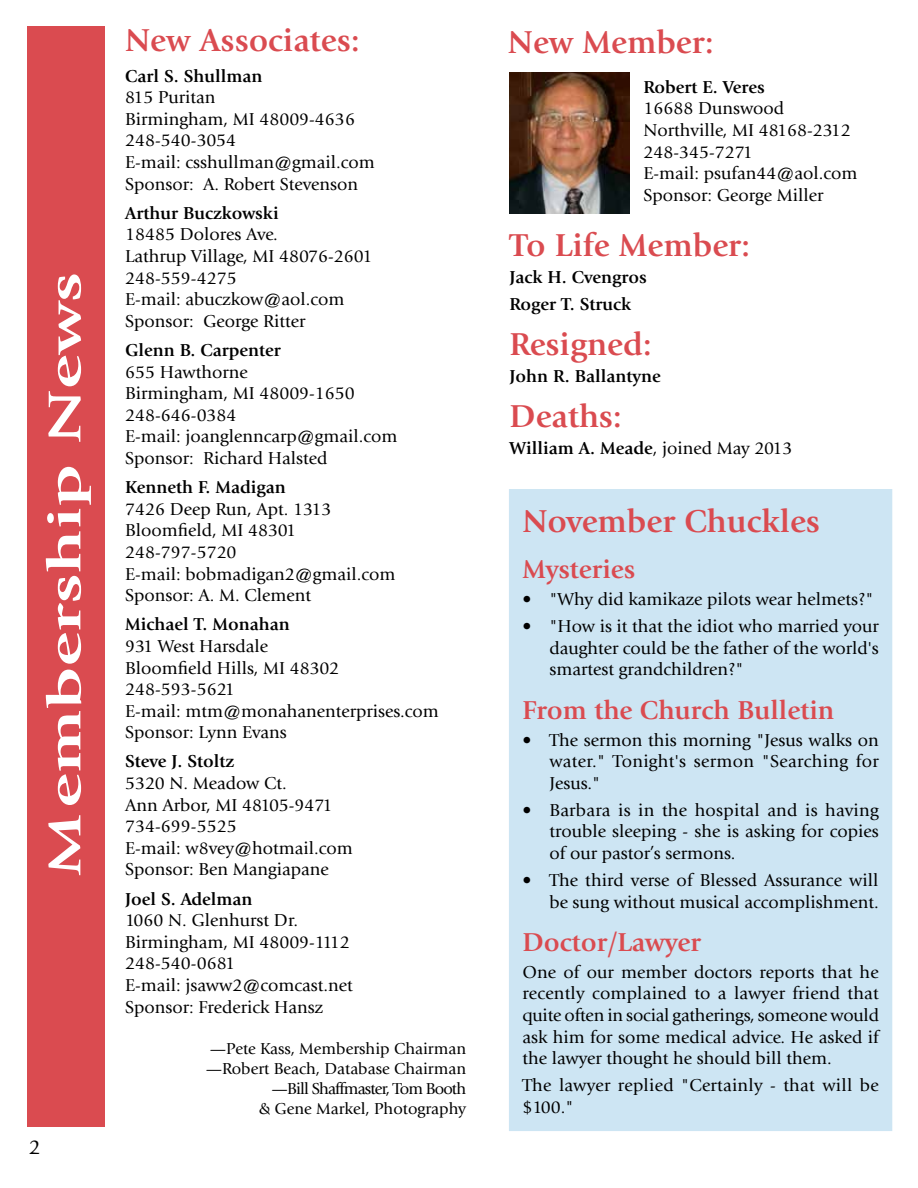
<style>
.page{position:relative;width:918px;height:1188px;background:#fff}
.page>*{position:absolute;margin:0;border:0;box-sizing:border-box;transform-origin:0 0}
.t1{font:700 48px "Giovanni";color:#fff;scale:1.5 1}
.t2{font:700 33px "Giovanni";color:#da4b50}
.t3{font:700 27px "Giovanni";color:#da4b50}
.t4{font:21px "Giovanni";color:#000}
.t5{font:18px/21.6px "Giovanni";color:#000}
.t6{font:700 18px/27px "Giovanni";color:#000}
.t7{font:16.5px/19.8px "Giovanni";color:#000;text-align:right}
.s1{font-weight:400}
</style>
<div class="page">
<div style="left:27px;top:26px;width:78px;height:1101px;background:#da4b50"></div>
<img style="left:510px;top:72px;width:120px;height:141px">
<div style="left:510px;top:490px;width:382px;height:640px;background:#cde5f3"></div>
<h1 class="t1" style="left:37px;top:876px;width:404px;rotate:-90deg">Membership News</h1>
<p class="t4" style="left:29px;top:1135px;width:13px">2</p>
<h2 class="t2" style="left:125px;top:21px;width:236px">New Associates:</h2>
<p class="t6" style="left:125px;top:62px;width:139px">Carl S. Shullman</p>
<p class="t5" style="left:125px;top:87px;width:251px">815 Puritan<br>Birmingham, MI 48009-4636<br>248-540-3054<br>E-mail: csshullman@gmail.com<br>Sponsor: A. Robert Stevenson</p>
<p class="t6" style="left:125px;top:200px;width:155px">Arthur Buczkowski</p>
<p class="t5" style="left:125px;top:224px;width:249px">18485 Dolores Ave.<br>Lathrup Village, MI 48076-2601<br>248-559-4275<br>E-mail: abuczkow@aol.com<br>Sponsor: George Ritter</p>
<p class="t6" style="left:125px;top:337px;width:157px">Glenn B. Carpenter</p>
<p class="t5" style="left:125px;top:361px;width:274px">655 Hawthorne<br>Birmingham, MI 48009-1650<br>248-646-0384<br>E-mail: joanglenncarp@gmail.com<br>Sponsor: Richard Halsted</p>
<p class="t6" style="left:125px;top:474px;width:162px">Kenneth F. Madigan</p>
<p class="t5" style="left:125px;top:498px;width:272px">7426 Deep Run, Apt. 1313<br>Bloomfield, MI 48301<br>248-797-5720<br>E-mail: bobmadigan2@gmail.com<br>Sponsor: A. M. Clement</p>
<p class="t6" style="left:125px;top:611px;width:166px">Michael T. Monahan</p>
<p class="t5" style="left:125px;top:635px;width:315px">931 West Harsdale<br>Bloomfield Hills, MI 48302<br>248-593-5621<br>E-mail: mtm@monahanenterprises.com<br>Sponsor: Lynn Evans</p>
<p class="t6" style="left:125px;top:748px;width:110px">Steve J. Stoltz</p>
<p class="t5" style="left:125px;top:773px;width:229px">5320 N. Meadow Ct.<br>Ann Arbor, MI 48105-9471<br>734-699-5525<br>E-mail: w8vey@hotmail.com<br>Sponsor: Ben Mangiapane</p>
<p class="t6" style="left:125px;top:885px;width:129px">Joel S. Adelman</p>
<p class="t5" style="left:125px;top:910px;width:229px">1060 N. Glenhurst Dr.<br>Birmingham, MI 48009-1112<br>248-540-0681<br>E-mail: jsaww2@comcast.net<br>Sponsor: Frederick Hansz</p>
<p class="t7" style="left:206px;top:1039px;width:262px">—Pete Kass, Membership Chairman —Robert Beach, Database Chairman —Bill Shaffmaster, Tom Booth<br>&amp; Gene Markel, Photography</p>
<h2 class="t2" style="left:508px;top:23px;width:207px">New Member:</h2>
<p class="t6" style="left:643px;top:73px;width:123px">Robert E. Veres</p>
<p class="t5" style="left:643px;top:98px;width:215px">16688 Dunswood<br>Northville, MI 48168-2312<br>248-345-7271<br>E-mail: psufan44@aol.com<br>Sponsor: George Miller</p>
<h2 class="t2" style="left:510px;top:226px;width:242px">To Life Member:</h2>
<p class="t6" style="left:510px;top:264px;width:139px">Jack H. Cvengros<br>Roger T. Struck</p>
<h2 class="t2" style="left:510px;top:325px;width:144px">Resigned:</h2>
<p class="t6" style="left:510px;top:363px;width:153px">John R. Ballantyne</p>
<h2 class="t2" style="left:510px;top:397px;width:114px">Deaths:</h2>
<p class="t6" style="left:510px;top:435px;width:285px">William A. Meade<span class="s1">, joined May 2013</span></p>
<h2 class="t2" style="left:522px;top:502px;width:299px">November Chuckles</h2>
<h3 class="t3" style="left:522px;top:554px;width:114px">Mysteries</h3>
<p class="t5" style="left:522px;top:589px;width:352px">• "Why did kamikaze pilots wear helmets?"</p>
<p class="t5" style="left:549px;top:616px;width:331px;text-align:justify;text-indent:-27px">• "How is it that the idiot who married your daughter could be the father of the world's smartest grandchildren?"</p>
<h3 class="t3" style="left:522px;top:694px;width:314px">From the Church Bulletin</h3>
<p class="t5" style="left:549px;top:729px;width:331px;text-align:justify;text-indent:-27px">• The sermon this morning "Jesus walks on water." Tonight's sermon "Searching for Jesus."</p>
<p class="t5" style="left:549px;top:799px;width:331px;text-align:justify;text-indent:-27px">• Barbara is in the hospital and is having trouble sleeping - she is asking for copies of our pastor’s sermons.</p>
<p class="t5" style="left:522px;top:869px;width:358px;text-align:right">• The third verse of Blessed Assurance will be sung without musical accomplishment.</p>
<h3 class="t3" style="left:522px;top:926px;width:180px">Doctor/Lawyer</h3>
<p class="t5" style="left:522px;top:961px;width:358px;text-align:justify">One of our member doctors reports that he recently complained to a lawyer friend that quite often in social gatherings, someone would ask him for some medical advice. He asked if the lawyer thought he should bill them.</p>
<p class="t5" style="left:522px;top:1075px;width:358px">The lawyer replied "Certainly - that will be $100."</p>
</div>
